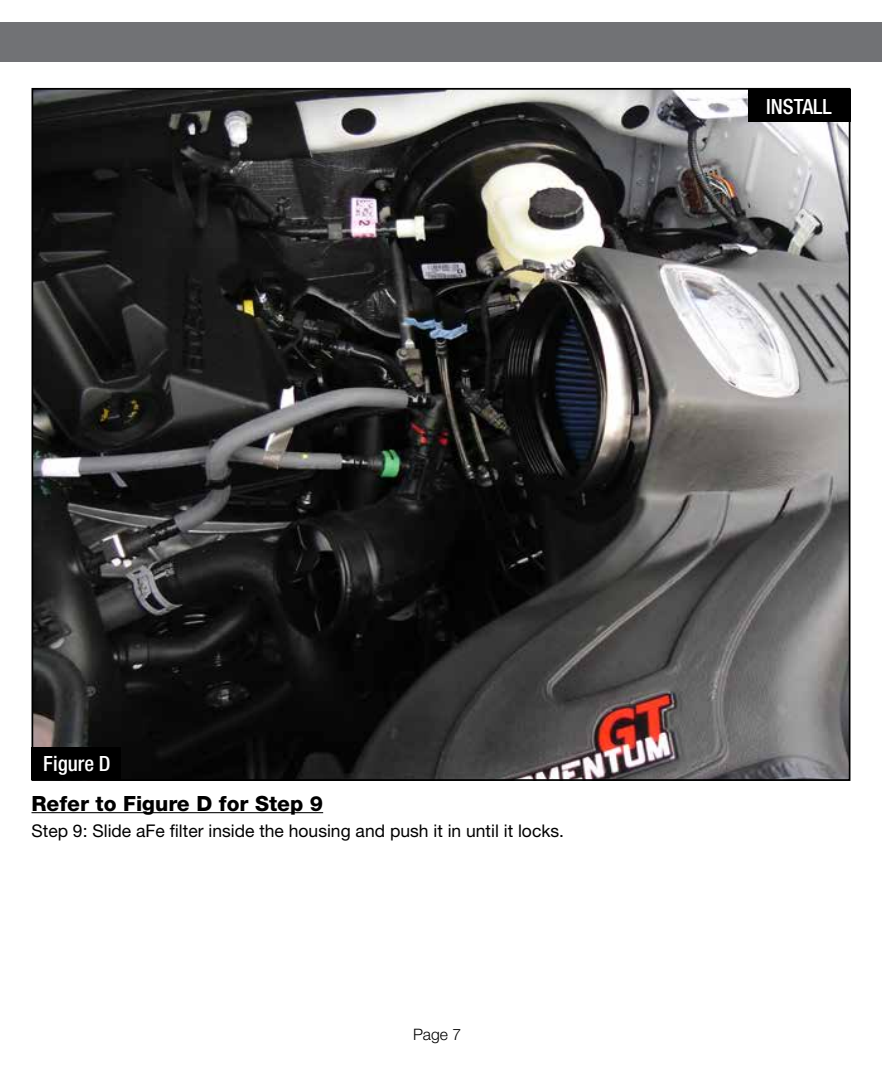
<style>
.page{position:relative;width:882px;height:1071px;background:#fff}
.page>*{position:absolute;margin:0;border:0;box-sizing:border-box;transform-origin:0 0}
.t1{font:800 21px "Helvetica Neue";color:#000}
.t2{font:500 condensed 21px "Helvetica Neue";color:#fff}
.t3{font:17.5px "Helvetica Neue";color:#000}
.t4{font:300 15.75px "Helvetica Neue";color:#000}
</style>
<div class="page">
<img style="left:35px;top:91px;width:812px;height:687px">
<div style="left:0;top:23px;width:882px;height:39px;background:#717275"></div>
<hr style="left:32px;top:812px;width:291px;height:1px;background:#000">
<div style="left:32px;top:747px;width:89px;height:33px;background:#000"></div>
<div style="left:748px;top:89px;width:102px;height:33px;background:#000"></div>
<p class="t2" style="left:766px;top:94px;width:67px">INSTALL</p>
<p class="t2" style="left:43px;top:751px;width:69px">Figure D</p>
<p class="t1" style="left:32px;top:791px;width:293px">Refer to Figure D for Step 9</p>
<p class="t3" style="left:32px;top:820px;width:534px">Step 9: Slide aFe filter inside the housing and push it in until it locks.</p>
<p class="t4" style="left:413px;top:1024px;width:50px">Page 7</p>
</div>
